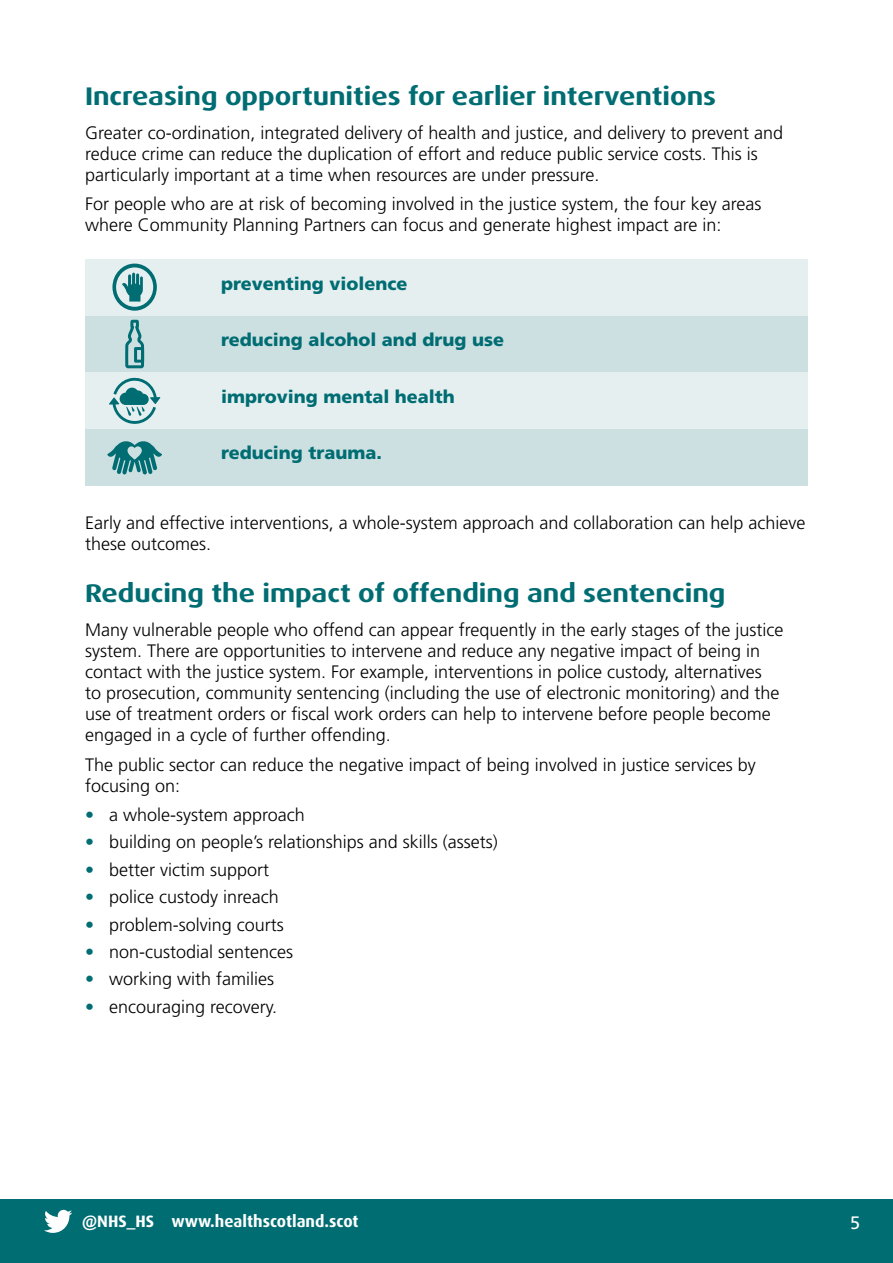
<style>
.page{position:relative;width:893px;height:1263px;background:#fff}
.page>*{position:absolute;margin:0;border:0;box-sizing:border-box;transform-origin:0 0}
.A_head{font:700 expanded 25.5px "Dax OT";color:#006d73}
.Body_text{font:300 18px/21px "Frutiger LT Std";color:#000}
.t1{font:900 18px "Frutiger LT Std";color:#006d73}
.t2{font:18px "Frutiger LT Std";color:#fff}
.t3{font:700 16.5px "Dax OT";color:#fff}
.s1{font-weight:700;color:#006d73}
</style>
<div class="page">
<div style="left:0;top:1199px;width:893px;height:64px;background:#006d73"></div>
<svg style="left:44px;top:1210px;width:28px;height:23px"></svg>
<div style="left:85px;top:316px;width:723px;height:56px;background:#ccdfe1"></div>
<div style="left:85px;top:372px;width:723px;height:57px;background:#e5eff0"></div>
<div style="left:85px;top:429px;width:723px;height:57px;background:#ccdfe1"></div>
<div style="left:85px;top:259px;width:723px;height:57px;background:#e5eff0"></div>
<svg style="left:107px;top:441px;width:55px;height:34px"></svg>
<svg style="left:109px;top:377px;width:51px;height:47px"></svg>
<svg style="left:112px;top:264px;width:45px;height:47px"></svg>
<svg style="left:125px;top:320px;width:19px;height:48px"></svg>
<h2 class="A_head" style="left:85px;top:80px;width:633px">Increasing opportunities for earlier interventions</h2>
<p class="Body_text" style="left:85px;top:122px;width:700px">Greater co-ordination, integrated delivery of health and justice, and delivery to prevent and reduce crime can reduce the duplication of effort and reduce public service costs. This is particularly important at a time when resources are under pressure.</p>
<p class="Body_text" style="left:85px;top:194px;width:678px">For people who are at risk of becoming involved in the justice system, the four key areas where Community Planning Partners can focus and generate highest impact are in:</p>
<p class="t1" style="left:221px;top:273px;width:188px">preventing violence</p>
<p class="t1" style="left:221px;top:329px;width:284px">reducing alcohol and drug use</p>
<p class="t1" style="left:221px;top:386px;width:235px">improving mental health</p>
<p class="t1" style="left:221px;top:442px;width:162px">reducing trauma.</p>
<p class="Body_text" style="left:85px;top:512px;width:722px">Early and effective interventions, a whole-system approach and collaboration can help achieve these outcomes.</p>
<h2 class="A_head" style="left:85px;top:577px;width:642px">Reducing the impact of offending and sentencing</h2>
<p class="Body_text" style="left:85px;top:620px;width:700px">Many vulnerable people who offend can appear frequently in the early stages of the justice system. There are opportunities to intervene and reduce any negative impact of being in contact with the justice system. For example, interventions in police custody, alternatives<br>to prosecution, community sentencing (including the use of electronic monitoring) and the use of treatment orders or fiscal work orders can help to intervene before people become engaged in a cycle of further offending.</p>
<p class="Body_text" style="left:85px;top:754px;width:672px">The public sector can reduce the negative impact of being involved in justice services by focusing on:</p>
<p class="Body_text" style="left:85px;top:805px;width:221px"><span class="s1">•</span> a whole-system approach</p>
<p class="Body_text" style="left:85px;top:832px;width:414px"><span class="s1">•</span> building on people’s relationships and skills (assets)</p>
<p class="Body_text" style="left:85px;top:859px;width:185px"><span class="s1">•</span> better victim support</p>
<p class="Body_text" style="left:85px;top:887px;width:195px"><span class="s1">•</span> police custody inreach</p>
<p class="Body_text" style="left:85px;top:914px;width:200px"><span class="s1">•</span> problem-solving courts</p>
<p class="Body_text" style="left:85px;top:941px;width:210px"><span class="s1">•</span> non-custodial sentences</p>
<p class="Body_text" style="left:85px;top:969px;width:191px"><span class="s1">•</span> working with families</p>
<p class="Body_text" style="left:85px;top:996px;width:194px"><span class="s1">•</span> encouraging recovery.</p>
<p class="t3" style="left:82px;top:1211px;width:278px">@NHS_HS www.healthscotland.scot</p>
<p class="t2" style="left:850px;top:1212px;width:12px">5</p>
</div>
